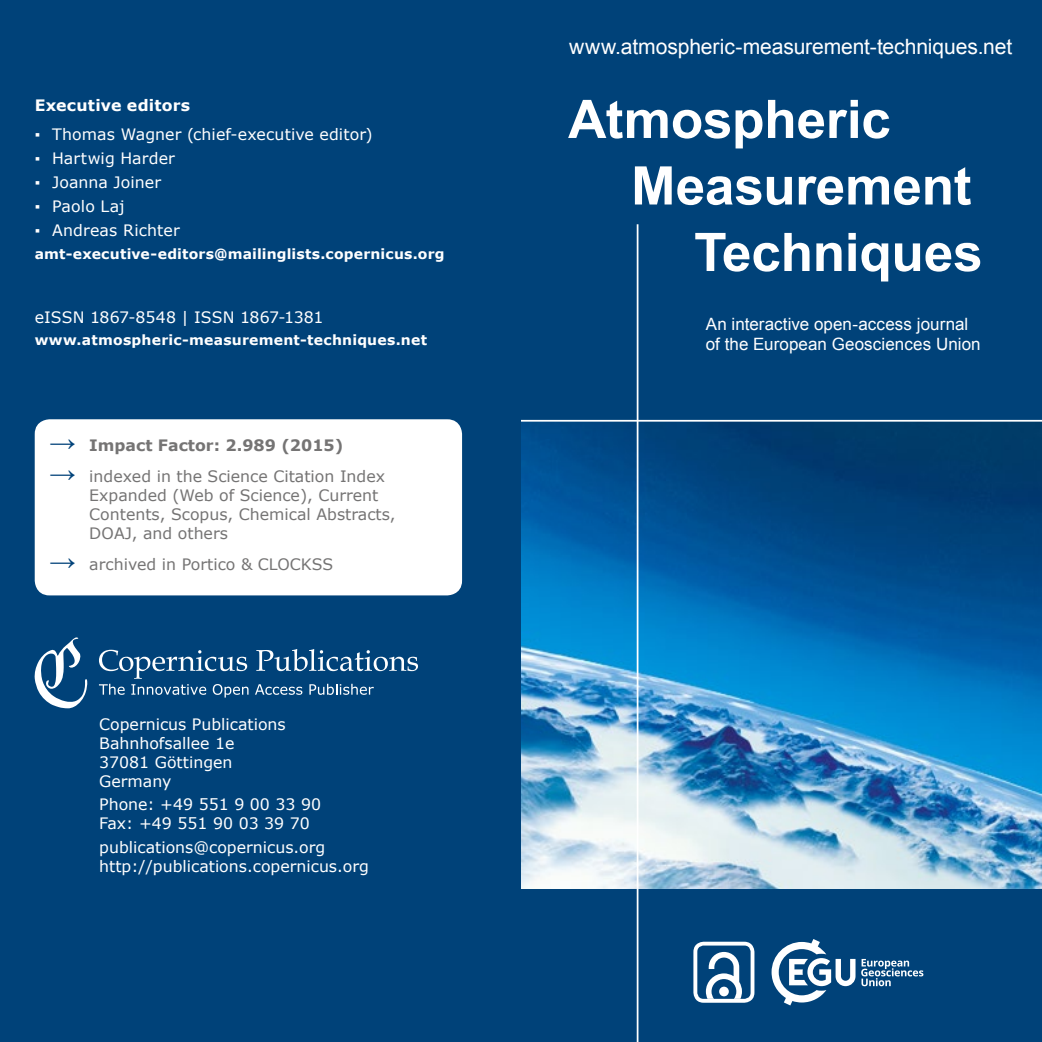
<style>
.page{position:relative;width:1042px;height:1042px;background:#004279}
.page>*{position:absolute;margin:0;border:0;box-sizing:border-box;transform-origin:0 0}
.t1{font:700 53.2px "Arial";letter-spacing:-.005em;color:#fff}
.t2{font:21.18px "Arial";letter-spacing:-.005em;color:#fff}
.t3{font:16.97px/20.3px "Arial";letter-spacing:.005em;color:#fff}
.t4{font:15.75px/18.9px "Verdana";color:#fff}
.t5{font:15.75px/18.9px "Verdana";color:#757474}
.t6{font:700 15.75px "Verdana";color:#757474}
.t7{font:700 15.75px "Verdana";letter-spacing:.015em;color:#fff}
.t8{font:700 14px "Verdana";letter-spacing:.015em;color:#fff}
.s1{font-family:"Arial";font-size:26.25px;color:#004279}
.s2{font-family:"Arial";font-weight:700;font-size:26.25px;color:#004279}
</style>
<div class="page">
<img style="left:521px;top:422px;width:521px;height:466px">
<hr style="left:521px;top:420px;width:521px;height:2px;background:#fff">
<hr style="left:637px;top:224px;width:1px;height:818px;background:#fff">
<svg style="left:256px;top:649px;width:162px;height:22px"></svg>
<svg style="left:99px;top:650px;width:149px;height:47px"></svg>
<svg style="left:255px;top:684px;width:47px;height:11px"></svg>
<svg style="left:309px;top:684px;width:65px;height:11px"></svg>
<svg style="left:35px;top:637px;width:52px;height:71px"></svg>
<div style="left:35px;top:419px;width:427px;height:176px;background:#fff;border-radius:15px"></div>
<svg style="left:693px;top:941px;width:61px;height:61px"></svg>
<svg style="left:861px;top:959px;width:62px;height:27px"></svg>
<svg style="left:771px;top:939px;width:84px;height:66px"></svg>
<p class="t7" style="left:35px;top:94px;width:157px">Executive editors</p>
<p class="t4" style="left:35px;top:125px;width:339px">▪ Thomas Wagner (chief-executive editor)</p>
<p class="t4" style="left:35px;top:149px;width:142px">▪ Hartwig Harder</p>
<p class="t4" style="left:35px;top:172px;width:128px">▪ Joanna Joiner</p>
<p class="t4" style="left:35px;top:196px;width:91px">▪ Paolo Laj</p>
<p class="t4" style="left:35px;top:220px;width:147px">▪ Andreas Richter</p>
<p class="t8" style="left:35px;top:244px;width:411px">amt-executive-editors@mailinglists.copernicus.org</p>
<p class="t4" style="left:35px;top:308px;width:290px">eISSN 1867-8548 | ISSN 1867-1381</p>
<p class="t8" style="left:35px;top:330px;width:394px">www.atmospheric-measurement-techniques.net</p>
<p class="t6" style="left:50px;top:434px;width:295px"><span class="s1">→</span> Impact Factor: 2.989 (2015)</p>
<p class="t5" style="left:89px;top:467px;width:308px;text-indent:-40px"><span class="s2">→</span> indexed in the Science Citation Index<br>Expanded (Web of Science), Current<br>Contents, Scopus, Chemical Abstracts,<br>DOAJ, and others</p>
<p class="t5" style="left:50px;top:555px;width:285px"><span class="s2">→</span> archived in Portico &amp; CLOCKSS</p>
<p class="t4" style="left:99px;top:714px;width:188px">Copernicus Publications<br>Bahnhofsallee 1e<br>37081 Göttingen<br>Germany</p>
<p class="t4" style="left:99px;top:795px;width:223px">Phone: +49 551 9 00 33 90<br>Fax: +49 551 90 03 39 70</p>
<p class="t4" style="left:99px;top:838px;width:271px">publications@copernicus.org http://publications.copernicus.org</p>
<h2 class="t2" style="left:569px;top:32px;width:444px">www.atmospheric-measurement-techniques.net</h2>
<h1 class="t1" style="left:568px;top:82px;width:324px">Atmospheric</h1>
<h1 class="t1" style="left:631px;top:148px;width:342px">Measurement</h1>
<h1 class="t1" style="left:694px;top:215px;width:290px">Techniques</h1>
<p class="t3" style="left:706px;top:314px;width:276px">An interactive open-access journal of the European Geosciences Union</p>
</div>
